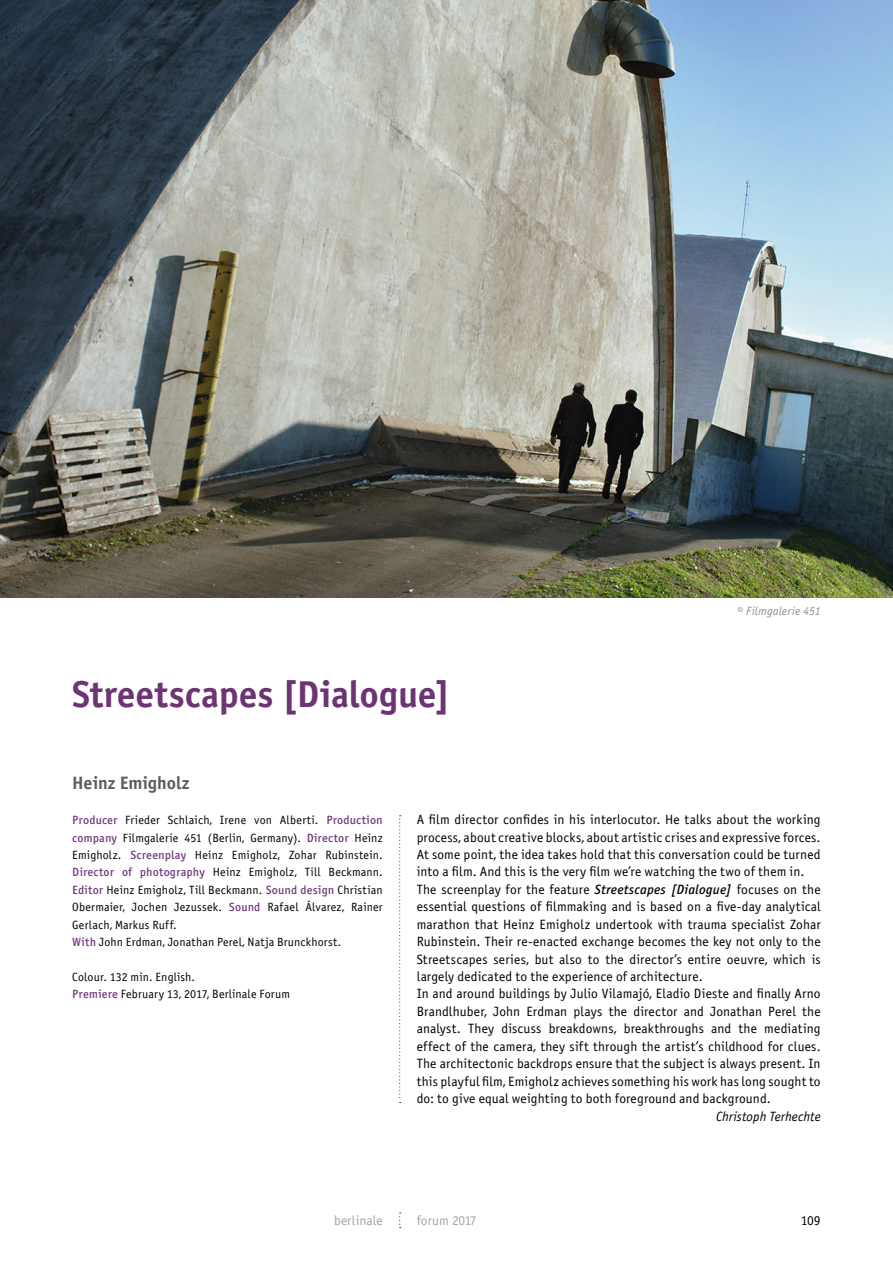
<style>
.page{position:relative;width:893px;height:1263px;background:#fff}
.page>*{position:absolute;margin:0;border:0;box-sizing:border-box;transform-origin:0 0}
.titel{font:37.5px "Officina Sans Bold ITC";letter-spacing:-.005em;color:#6d3374}
.regie{font:18px "Officina Sans Bold ITC";color:#5d5d5c}
.text_englisch{font:13.5px/17.4px "Officina Sans Book ITC";letter-spacing:.01em;color:#000;text-align:justify}
.t1{font:13.5px "Officina Sans Book ITC";color:#a4a4a4}
.synopsis_lang_autor{font:italic 13.5px "Officina Sans Book ITC";color:#000}
.seitenzahl_re{font:13.5px "Officina Sans Book ITC";color:#000}
.Credits_Englisch{font:12px/17.4px "Officina Sans Book ITC";letter-spacing:.01em;color:#000;text-align:justify}
.Bildunterschrift{font:italic 12px "Officina Sans Book ITC";letter-spacing:.01em;color:#8f8f8f}
.s1{font-family:"Officina Sans Medium ITC";color:#70397e}
.s2{font-family:"Officina Sans Medium ITC";font-style:italic}
</style>
<div class="page">
<svg style="left:399px;top:1212px;width:2px;height:16px"></svg>
<svg style="left:399px;top:815px;width:2px;height:288px"></svg>
<img style="left:0;top:0;width:893px;height:597px">
<p class="titel" style="left:72px;top:671px;width:380px">Streetscapes [Dialogue]</p>
<p class="regie" style="left:72px;top:772px;width:119px">Heinz Emigholz</p>
<p class="Bildunterschrift" style="left:737px;top:604px;width:85px">© Filmgalerie 451</p>
<p class="Credits_Englisch" style="left:72px;top:811px;width:312px"><span class="s1">Producer</span> Frieder Schlaich, Irene von Alberti. <span class="s1">Production company</span> Filmgalerie 451 (Berlin, Germany). <span class="s1">Director</span> Heinz Emigholz. <span class="s1">Screenplay</span> Heinz Emigholz, Zohar Rubinstein.<br><span class="s1">Director of photography</span> Heinz Emigholz, Till Beckmann.<br><span class="s1">Editor</span> Heinz Emigholz, Till Beckmann. <span class="s1">Sound design</span> Christian Obermaier, Jochen Jezussek. <span class="s1">Sound</span> Rafael Álvarez, Rainer Gerlach, Markus Ruff.</p>
<p class="Credits_Englisch" style="left:72px;top:933px;width:270px"><span class="s1">With</span> John Erdman, Jonathan Perel, Natja Brunckhorst.</p>
<p class="Credits_Englisch" style="left:72px;top:968px;width:124px">Colour. 132 min. English.</p>
<p class="Credits_Englisch" style="left:72px;top:986px;width:219px"><span class="s1">Premiere</span> February 13, 2017, Berlinale Forum</p>
<p class="text_englisch" style="left:417px;top:811px;width:405px">A film director confides in his interlocutor. He talks about the working process, about creative blocks, about artistic crises and expressive forces.<br>At some point, the idea takes hold that this conversation could be turned into a film. And this is the very film we’re watching the two of them in.</p>
<p class="text_englisch" style="left:417px;top:881px;width:405px">The screenplay for the feature <span class="s2">Streetscapes [Dialogue]</span> focuses on the essential questions of filmmaking and is based on a five-day analytical marathon that Heinz Emigholz undertook with trauma specialist Zohar Rubinstein. Their re-enacted exchange becomes the key not only to the Streetscapes series, but also to the director’s entire oeuvre, which is largely dedicated to the experience of architecture.</p>
<p class="text_englisch" style="left:417px;top:985px;width:405px">In and around buildings by Julio Vilamajó, Eladio Dieste and finally Arno Brandlhuber, John Erdman plays the director and Jonathan Perel the analyst. They discuss breakdowns, breakthroughs and the mediating effect of the camera, they sift through the artist’s childhood for clues.<br>The architectonic backdrops ensure that the subject is always present. In this playful film, Emigholz achieves something his work has long sought to do: to give equal weighting to both foreground and background.</p>
<p class="synopsis_lang_autor" style="left:716px;top:1108px;width:106px">Christoph Terhechte</p>
<p class="t1" style="left:334px;top:1213px;width:50px">berlinale</p>
<p class="t1" style="left:417px;top:1213px;width:61px">forum 2017</p>
<p class="seitenzahl_re" style="left:801px;top:1213px;width:21px">109</p>
</div>
